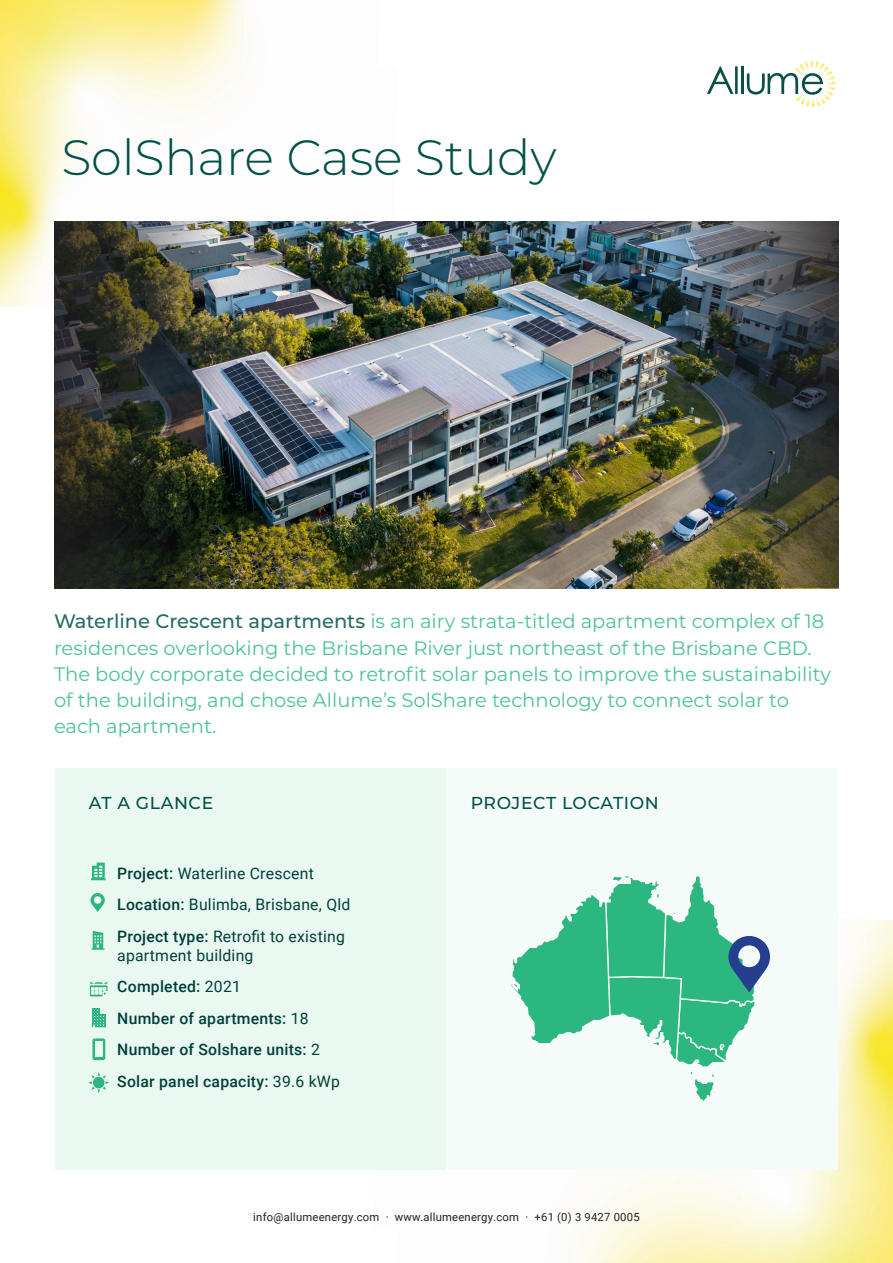
<style>
.page{position:relative;width:893px;height:1263px;background:#fff}
.page>*{position:absolute;margin:0;border:0;box-sizing:border-box;transform-origin:0 0}
.t1{font:300 49.5px "Montserrat";letter-spacing:-.005em;color:#005149}
.t2{font:19.5px/26.2px "Montserrat";color:#4dc293}
.t3{font:500 17.25px "Montserrat";letter-spacing:.035em;color:#005149}
.t4{font:15.75px/18.8px "Roboto";letter-spacing:.015em;color:#004039}
.t5{font:500 15.75px "Roboto";letter-spacing:.015em;color:#004039}
.t6{font:11.25px "Roboto";letter-spacing:.02em;color:#231f20}
.s1{font-weight:500;color:#266b64}
.s2{font-weight:500}
.s3{font-weight:400}
</style>
<div class="page">
<img style="left:687px;top:964px;width:206px;height:299px">
<svg style="left:707px;top:66px;width:26px;height:28px"></svg>
<hr style="left:741px;top:66px;width:2px;height:28px;background:#0a5048">
<hr style="left:735px;top:66px;width:3px;height:28px;background:#0a5048">
<svg style="left:747px;top:61px;width:88px;height:46px"></svg>
<img style="left:0;top:0;width:157px;height:278px">
<img style="left:289px;top:221px;width:311px;height:367px">
<div style="left:55px;top:768px;width:391px;height:401px;background:#eaf8f2"></div>
<div style="left:446px;top:768px;width:392px;height:401px;background:#f5fbf9"></div>
<svg style="left:511px;top:876px;width:259px;height:225px"></svg>
<svg style="left:90px;top:893px;width:15px;height:19px"></svg>
<svg style="left:91px;top:862px;width:15px;height:18px"></svg>
<svg style="left:89px;top:981px;width:19px;height:16px"></svg>
<svg style="left:88px;top:1072px;width:21px;height:21px"></svg>
<svg style="left:92px;top:1008px;width:14px;height:19px"></svg>
<svg style="left:91px;top:931px;width:14px;height:19px"></svg>
<svg style="left:92px;top:1038px;width:13px;height:22px"></svg>
<svg style="left:95px;top:1042px;width:7px;height:15px"></svg>
<img style="left:54px;top:221px;width:235px;height:367px">
<img style="left:600px;top:221px;width:239px;height:367px">
<p class="t1" style="left:61px;top:124px;width:496px">SolShare Case Study</p>
<p class="t2" style="left:54px;top:607px;width:778px"><span class="s1">Waterline Crescent apartments</span> is an airy strata-titled apartment complex of 18 residences overlooking the Brisbane River just northeast of the Brisbane CBD.<br>The body corporate decided to retrofit solar panels to improve the sustainability of the building, and chose Allume’s SolShare technology to connect solar to each apartment.</p>
<p class="t3" style="left:89px;top:791px;width:126px">AT A GLANCE</p>
<p class="t3" style="left:471px;top:791px;width:190px">PROJECT LOCATION</p>
<p class="t4" style="left:117px;top:863px;width:198px"><span class="s2">Project:</span> Waterline Crescent</p>
<p class="t4" style="left:117px;top:895px;width:235px"><span class="s2">Location:</span> Bulimba, Brisbane, Qld</p>
<p class="t4" style="left:117px;top:926px;width:229px"><span class="s2">Project type:</span> Retrofit to existing apartment building</p>
<p class="t5" style="left:117px;top:975px;width:125px">Completed: <span class="s3">2021</span></p>
<p class="t5" style="left:117px;top:1007px;width:193px">Number of apartments: <span class="s3">18</span></p>
<p class="t5" style="left:117px;top:1038px;width:204px">Number of Solshare units: <span class="s3">2</span></p>
<p class="t5" style="left:117px;top:1070px;width:224px">Solar panel capacity: <span class="s3">39.6 kWp</span></p>
<p class="t6" style="left:253px;top:1209px;width:388px">info@allumeenergy.com · www.allumeenergy.com · +61 (0) 3 9427 0005</p>
</div>
